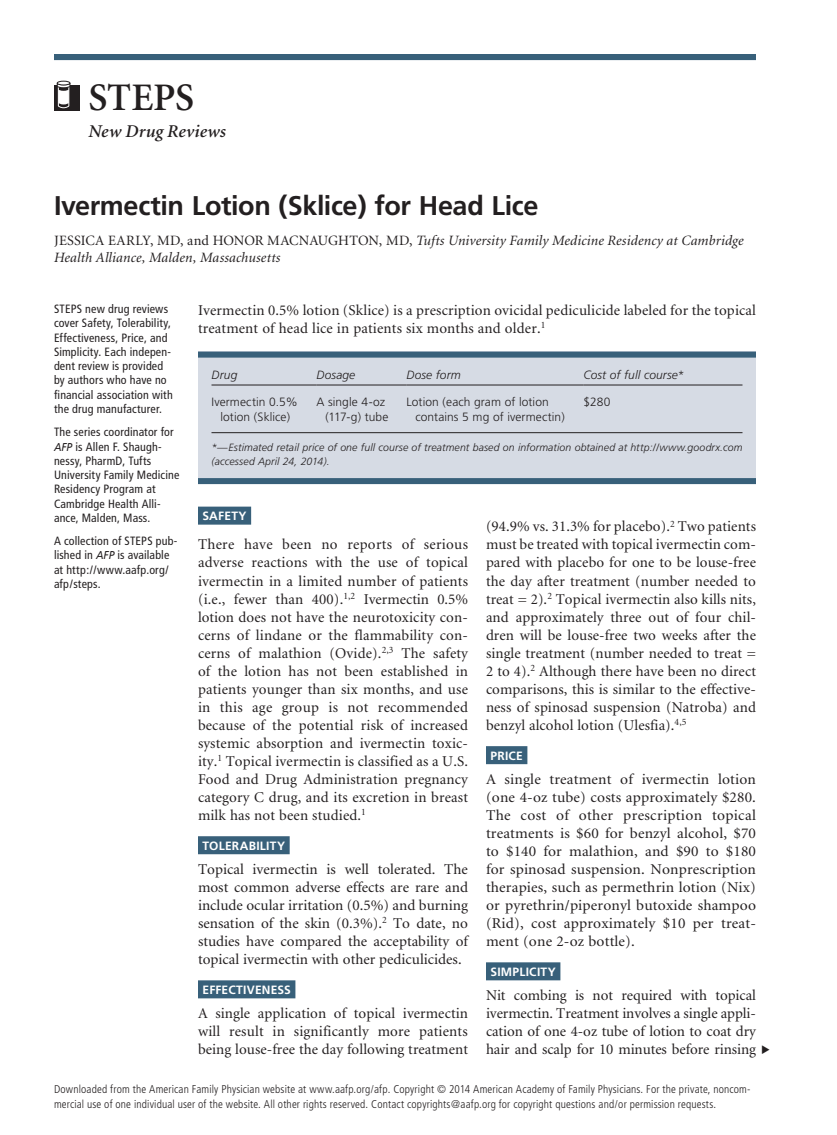
<style>
.page{position:relative;width:837px;height:1135px;background:#fff}
.page>*{position:absolute;margin:0;border:0;box-sizing:border-box;transform-origin:0 0}
.department_name{font:600 39px "Minion";letter-spacing:-.005em;color:#231f20}
.article_title{font:700 27px "Frutiger";letter-spacing:-.015em;color:#231f20}
.department_descripti{font:italic 600 18px "Minion";letter-spacing:.01em;color:#231f20}
.body_noindent{font:15px/18px "Minion";letter-spacing:.01em;color:#231f20;text-align:justify}
.byline{font:italic 14.25px/17.2px "Minion";letter-spacing:.01em;color:#231f20}
.t1{font:italic 12.75px "Minion";color:#231f20}
.t2{font:italic 600 12.75px "Minion";letter-spacing:.005em;color:#231f20}
.t3{font:12.75px "Minion";letter-spacing:.03em;color:#231f20}
.blurb{font:condensed 12px/14.2px "Frutiger";letter-spacing:.01em;color:#231f20}
.table_data{font:300 12px/15px "Frutiger";letter-spacing:.005em;color:#231f20;text-align:center}
.head2_rule{font:700 12px "Frutiger";letter-spacing:.02em;color:#fff}
.table_head1{font:italic 300 12px "Frutiger";letter-spacing:.01em;color:#231f20}
.copyright{font:300 condensed 11.25px/15px "Frutiger";letter-spacing:.015em;color:#231f20}
.table_note_rule{font:italic 300 10.5px/13.5px "Frutiger";letter-spacing:.01em;color:#231f20}
.s1{font-style:normal}
.s2{font-style:italic;font-stretch:normal;font-size:11.4px}
.s3{font-family:"Frutiger";font-weight:700;font-style:normal;font-size:15px}
</style>
<div class="page">
<div style="left:54px;top:85px;width:26px;height:25px;background:#231f20"></div>
<div style="left:198px;top:506px;width:53px;height:18px;background:#38607a"></div>
<div style="left:198px;top:835px;width:92px;height:18px;background:#38607a"></div>
<div style="left:198px;top:979px;width:97px;height:18px;background:#38607a"></div>
<div style="left:486px;top:745px;width:41px;height:18px;background:#38607a"></div>
<div style="left:486px;top:961px;width:74px;height:18px;background:#38607a"></div>
<div style="left:54px;top:54px;width:702px;height:6px;background:#38607a"></div>
<svg style="left:57px;top:80px;width:14px;height:28px"></svg>
<div style="left:57px;top:81px;width:13px;height:4px;border:1px solid #231f20;border-radius:50%"></div>
<div style="left:198px;top:351px;width:558px;height:133px;background:#d6dbe4"></div>
<div style="left:198px;top:351px;width:558px;height:6px;background:#38607a"></div>
<hr style="left:212px;top:384px;width:104px;height:1px;background:#231f20">
<hr style="left:316px;top:384px;width:90px;height:1px;background:#231f20">
<hr style="left:406px;top:384px;width:178px;height:1px;background:#231f20">
<hr style="left:584px;top:384px;width:158px;height:1px;background:#231f20">
<hr style="left:212px;top:432px;width:530px;height:1px;background:#231f20">
<div style="left:198px;top:478px;width:558px;height:6px;background:#38607a"></div>
<p class="department_name" style="left:88px;top:77px;width:107px">STEPS</p>
<p class="department_descripti" style="left:88px;top:122px;width:139px">New Drug Reviews</p>
<p class="article_title" style="left:54px;top:190px;width:486px">Ivermectin Lotion (Sklice) for Head Lice</p>
<p class="byline" style="left:54px;top:232px;width:691px"><span class="s1">JESSICA EARLY, MD, and HONOR MACNAUGHTON, MD,</span> Tufts University Family Medicine Residency at Cambridge<br>Health Alliance, Malden, Massachusetts</p>
<p class="blurb" style="left:54px;top:302px;width:120px">STEPS new drug reviews cover Safety, Tolerability,<br>Effectiveness, Price, and<br>Simplicity. Each indepen&shy;dent review is provided by authors who have no financial association with the drug manufacturer.</p>
<p class="blurb" style="left:54px;top:425px;width:127px">The series coordinator for<br><span class="s2">AFP</span> is Allen F. Shaugh&shy;nessy, PharmD, Tufts<br>University Family Medicine<br>Residency Program at<br>Cambridge Health Alli&shy;ance, Malden, Mass.</p>
<p class="blurb" style="left:54px;top:533px;width:125px">A collection of STEPS pub&shy;lished in <span class="s2">AFP</span> is available at http://www.aafp.org/ afp/steps.</p>
<p class="body_noindent" style="left:198px;top:302px;width:560px">Ivermectin 0.5% lotion (Sklice) is a prescription ovicidal pediculicide labeled for the topical treatment of head lice in patients six months and older.<sup>1</sup></p>
<p class="table_head1" style="left:212px;top:367px;width:27px">Drug</p>
<p class="table_head1" style="left:316px;top:367px;width:40px">Dosage</p>
<p class="table_head1" style="left:406px;top:367px;width:56px">Dose form</p>
<p class="table_head1" style="left:584px;top:367px;width:102px">Cost of full course*</p>
<p class="table_data" style="left:212px;top:394px;width:88px">Ivermectin 0.5% lotion (Sklice)</p>
<p class="table_data" style="left:316px;top:394px;width:73px;text-align:right">A single 4-oz (117-g) tube</p>
<p class="table_data" style="left:416px;top:394px;width:151px;text-align:left;text-indent:-9px">Lotion (each gram of lotion contains 5 mg of ivermectin)</p>
<p class="table_data" style="left:584px;top:394px;width:28px">$280</p>
<p class="table_note_rule" style="left:212px;top:440px;width:532px">*—Estimated retail price of one full course of treatment based on information obtained at http://www.goodrx.com (accessed April 24, 2014).</p>
<p class="head2_rule" style="left:202px;top:508px;width:46px">SAFETY</p>
<p class="body_noindent" style="left:198px;top:536px;width:272px">There have been no reports of serious adverse reactions with the use of topical ivermectin in a limited number of patients (i.e., fewer than 400).<sup>1,2</sup> Ivermectin 0.5% lotion does not have the neurotoxicity con&shy;cerns of lindane or the flammability con&shy;cerns of malathion (Ovide).<sup>2,3</sup> The safety of the lotion has not been established in patients younger than six months, and use in this age group is not recommended because of the potential risk of increased systemic absorption and ivermectin toxic&shy;ity.<sup>1</sup> Topical ivermectin is classified as a U.S.<br>Food and Drug Administration pregnancy category C drug, and its excretion in breast milk has not been studied.<sup>1</sup></p>
<p class="head2_rule" style="left:202px;top:838px;width:84px">TOLERABILITY</p>
<p class="body_noindent" style="left:198px;top:860px;width:272px">Topical ivermectin is well tolerated. The most common adverse effects are rare and include ocular irritation (0.5%) and burning sensation of the skin (0.3%).<sup>2</sup> To date, no studies have compared the acceptability of topical ivermectin with other pediculicides.</p>
<p class="head2_rule" style="left:202px;top:982px;width:90px">EFFECTIVENESS</p>
<p class="body_noindent" style="left:198px;top:1004px;width:272px">A single application of topical ivermectin will result in significantly more patients being louse-free the day following treatment</p>
<p class="body_noindent" style="left:486px;top:518px;width:272px">(94.9% vs. 31.3% for placebo).<sup>2</sup> Two patients must be treated with topical ivermectin com&shy;pared with placebo for one to be louse-free the day after treatment (number needed to treat = 2).<sup>2</sup> Topical ivermectin also kills nits, and approximately three out of four chil&shy;dren will be louse-free two weeks after the single treatment (number needed to treat = 2 to 4).<sup>2</sup> Although there have been no direct comparisons, this is similar to the effective&shy;ness of spinosad suspension (Natroba) and benzyl alcohol lotion (Ulesfia).<sup>4,5</sup></p>
<p class="head2_rule" style="left:490px;top:748px;width:34px">PRICE</p>
<p class="body_noindent" style="left:486px;top:770px;width:272px">A single treatment of ivermectin lotion (one 4-oz tube) costs approximately $280.<br>The cost of other prescription topical treatments is $60 for benzyl alcohol, $70 to $140 for malathion, and $90 to $180 for spinosad suspension. Nonprescription therapies, such as permethrin lotion (Nix) or pyrethrin/piperonyl butoxide shampoo (Rid), cost approximately $10 per treat&shy;ment (one 2-oz bottle).</p>
<p class="head2_rule" style="left:490px;top:964px;width:67px">SIMPLICITY</p>
<p class="body_noindent" style="left:486px;top:986px;width:272px">Nit combing is not required with topical ivermectin. Treatment involves a single appli&shy;cation of one 4-oz tube of lotion to coat dry hair and scalp for 10 minutes before rinsing</p>
<p class="t2" style="left:54px;top:1080px;width:176px"><span class="s3">984</span> American Family Physician</p>
<p class="t3" style="left:357px;top:1080px;width:97px">www.aafp.org/afp</p>
<p class="t1" style="left:560px;top:1080px;width:196px">Volume 89, Number 12 ◆ June 15, 2014</p>
<p class="copyright" style="left:54px;top:1081px;width:698px">Downloaded from the American Family Physician website at www.aafp.org/afp. Copyright © 2014 American Academy of Family Physicians. For the private, noncom&shy;mercial use of one individual user of the website. All other rights reserved. Contact copyrights@aafp.org for copyright questions and/or permission requests.</p>
</div>
